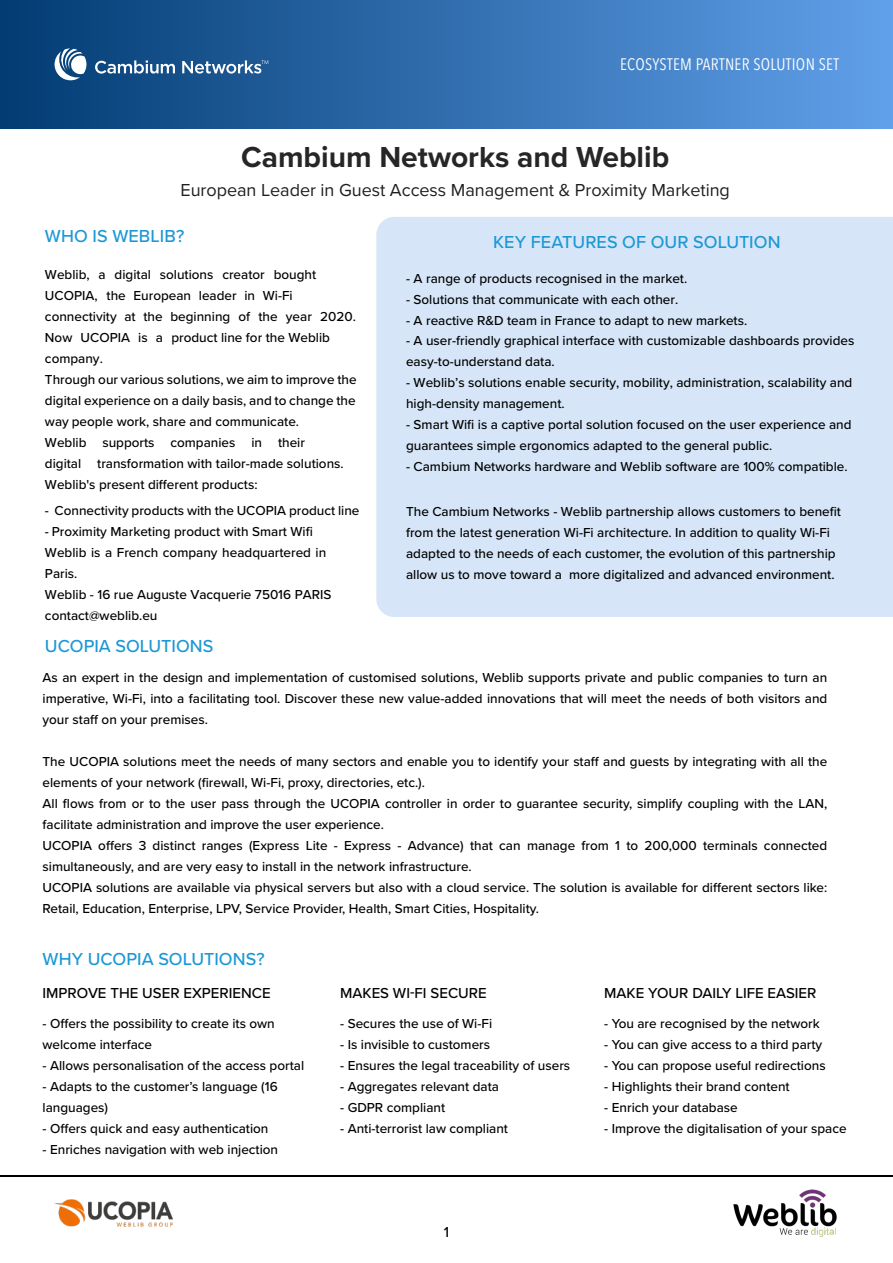
<style>
.page{position:relative;width:893px;height:1263px;background:#fff}
.page>*{position:absolute;margin:0;border:0;box-sizing:border-box;transform-origin:0 0}
.t1{font:700 30px "Proxima Nova";color:#262626}
.t2{font:500 18px "Proxima Nova";letter-spacing:.005em;color:#1c98d5}
.t3{font:18px "Proxima Nova";letter-spacing:-.005em;color:#1f1f21}
.t4{font:condensed 16.5px "Avenir Next LT Pro";letter-spacing:.02em;color:#fff}
.t5{font:500 15px "Proxima Nova";color:#000}
.t6{font:500 13.5px/21px "Proxima Nova";color:#000}
</style>
<div class="page">
<div style="left:376px;top:217px;width:517px;height:400px;background:#d6e6f8"></div>
<div style="left:0;top:0;width:893px;height:129px;background:linear-gradient(to right,#013c72,#61a0ea)"></div>
<svg style="left:95px;top:60px;width:80px;height:14px"></svg>
<svg style="left:182px;top:60px;width:86px;height:14px"></svg>
<svg style="left:55px;top:48px;width:31px;height:32px"></svg>
<hr style="left:0;top:1176px;width:893px;height:1px;background:#000">
<img style="left:54px;top:1199px;width:119px;height:28px">
<img style="left:733px;top:1189px;width:104px;height:48px">
<p class="t4" style="left:620px;top:55px;width:220px">ECOSYSTEM PARTNER SOLUTION SET</p>
<h1 class="t1" style="left:241px;top:134px;width:430px">Cambium Networks and Weblib</h1>
<h2 class="t3" style="left:181px;top:177px;width:551px">European Leader in Guest Access Management &amp; Proximity Marketing</h2>
<h2 class="t2" style="left:45px;top:223px;width:141px">WHO IS WEBLIB?</h2>
<p class="t6" style="left:45px;top:263px;width:313px">Weblib, a digital solutions creator bought UCOPIA, the European leader in Wi-Fi connectivity at the beginning of the year 2020.<br>Now UCOPIA is a product line for the Weblib company.<br>Through our various solutions, we aim to improve the digital experience on a daily basis, and to change the way people work, share and communicate.<br>Weblib supports companies in their<br>digital transformation with tailor-made solutions.<br>Weblib's present different products:</p>
<p class="t6" style="left:45px;top:499px;width:316px">- Connectivity products with the UCOPIA product line</p>
<p class="t6" style="left:45px;top:520px;width:288px">- Proximity Marketing product with Smart Wifi<br>Weblib is a French company headquartered in<br>Paris.<br>Weblib - 16 rue Auguste Vacquerie 75016 PARIS contact@weblib.eu</p>
<h2 class="t2" style="left:45px;top:632px;width:170px">UCOPIA SOLUTIONS</h2>
<h2 class="t2" style="left:493px;top:229px;width:289px">KEY FEATURES OF OUR SOLUTION</h2>
<p class="t6" style="left:406px;top:267px;width:283px">- A range of products recognised in the market.</p>
<p class="t6" style="left:406px;top:288px;width:274px">- Solutions that communicate with each other.</p>
<p class="t6" style="left:406px;top:309px;width:343px">- A reactive R&amp;D team in France to adapt to new markets.</p>
<p class="t6" style="left:406px;top:330px;width:450px">- A user-friendly graphical interface with customizable dashboards provides easy-to-understand data.</p>
<p class="t6" style="left:406px;top:372px;width:448px">- Weblib’s solutions enable security, mobility, administration, scalability and high-density management.</p>
<p class="t6" style="left:406px;top:414px;width:447px">- Smart Wifi is a captive portal solution focused on the user experience and guarantees simple ergonomics adapted to the general public.</p>
<p class="t6" style="left:406px;top:456px;width:443px">- Cambium Networks hardware and Weblib software are 100% compatible.</p>
<p class="t6" style="left:406px;top:501px;width:436px">The Cambium Networks - Weblib partnership allows customers to benefit from the latest generation Wi-Fi architecture. In addition to quality Wi-Fi adapted to the needs of each customer, the evolution of this partnership allow us to move toward a more digitalized and advanced environment.</p>
<p class="t6" style="left:43px;top:667px;width:786px;text-align:justify">As an expert in the design and implementation of customised solutions, Weblib supports private and public companies to turn an imperative, Wi-Fi, into a facilitating tool. Discover these new value-added innovations that will meet the needs of both visitors and your staff on your premises.</p>
<p class="t6" style="left:43px;top:751px;width:786px">The UCOPIA solutions meet the needs of many sectors and enable you to identify your staff and guests by integrating with all the elements of your network (firewall, Wi-Fi, proxy, directories, etc.).<br>All flows from or to the user pass through the UCOPIA controller in order to guarantee security, simplify coupling with the LAN, facilitate administration and improve the user experience.<br>UCOPIA offers 3 distinct ranges (Express Lite - Express - Advance) that can manage from 1 to 200,000 terminals connected simultaneously, and are very easy to install in the network infrastructure.<br>UCOPIA solutions are available via physical servers but also with a cloud service. The solution is available for different sectors like:<br>Retail, Education, Enterprise, LPV, Service Provider, Health, Smart Cities, Hospitality.</p>
<h2 class="t2" style="left:43px;top:945px;width:224px">WHY UCOPIA SOLUTIONS?</h2>
<p class="t5" style="left:43px;top:981px;width:230px">IMPROVE THE USER EXPERIENCE</p>
<p class="t6" style="left:43px;top:1012px;width:234px">- Offers the possibility to create its own welcome interface</p>
<p class="t6" style="left:43px;top:1054px;width:263px">- Allows personalisation of the access portal</p>
<p class="t6" style="left:43px;top:1075px;width:237px">- Adapts to the customer’s language (16 languages)</p>
<p class="t6" style="left:43px;top:1117px;width:227px">- Offers quick and easy authentication</p>
<p class="t6" style="left:43px;top:1138px;width:237px">- Enriches navigation with web injection</p>
<p class="t5" style="left:340px;top:982px;width:148px">MAKES WI-FI SECURE</p>
<p class="t6" style="left:340px;top:1012px;width:153px">- Secures the use of Wi-Fi</p>
<p class="t6" style="left:340px;top:1033px;width:151px">- Is invisible to customers</p>
<p class="t6" style="left:340px;top:1054px;width:232px">- Ensures the legal traceability of users</p>
<p class="t6" style="left:340px;top:1075px;width:160px">- Aggregates relevant data</p>
<p class="t6" style="left:340px;top:1096px;width:107px">- GDPR compliant</p>
<p class="t6" style="left:340px;top:1117px;width:169px">- Anti-terrorist law compliant</p>
<p class="t5" style="left:604px;top:981px;width:214px">MAKE YOUR DAILY LIFE EASIER</p>
<p class="t6" style="left:604px;top:1012px;width:217px">- You are recognised by the network</p>
<p class="t6" style="left:604px;top:1033px;width:220px">- You can give access to a third party</p>
<p class="t6" style="left:604px;top:1054px;width:223px">- You can propose useful redirections</p>
<p class="t6" style="left:604px;top:1075px;width:187px">- Highlights their brand content</p>
<p class="t6" style="left:604px;top:1096px;width:135px">- Enrich your database</p>
<p class="t6" style="left:604px;top:1117px;width:244px">- Improve the digitalisation of your space</p>
<p class="t5" style="left:444px;top:1220px;width:7px">1</p>
</div>
